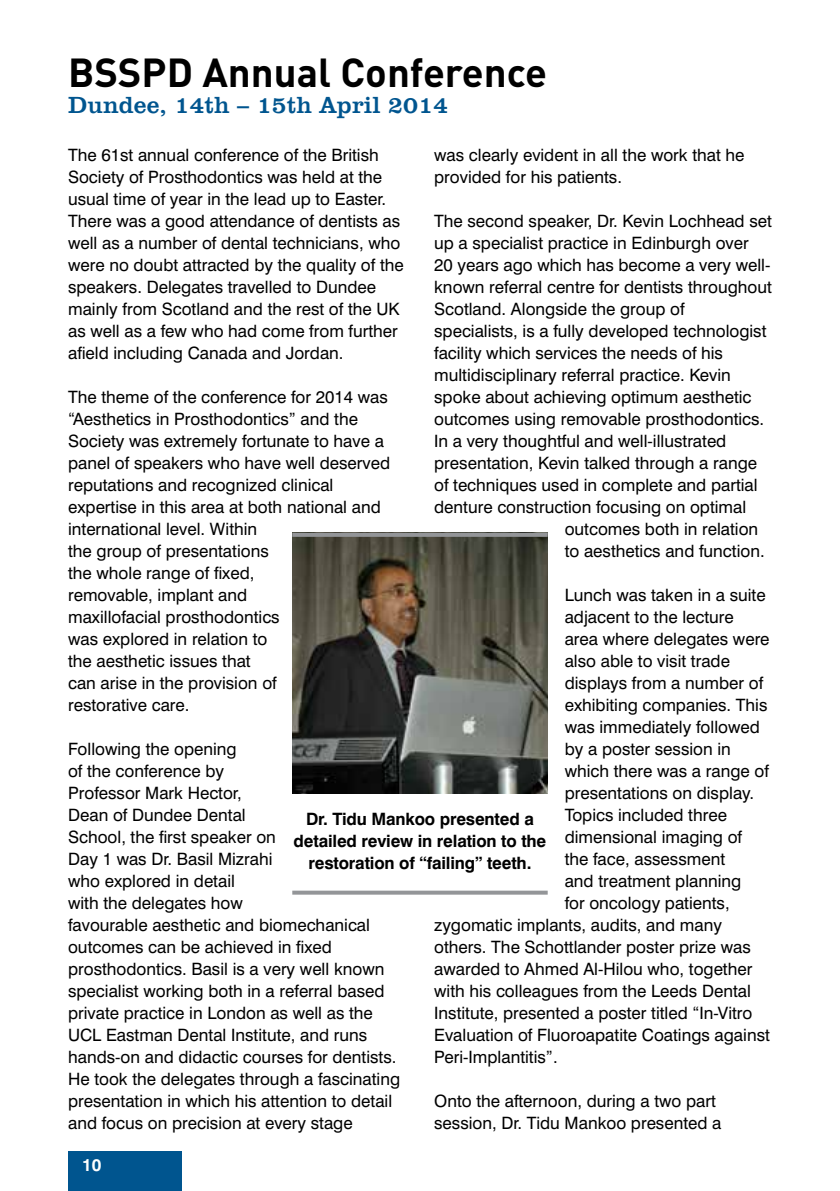
<style>
.page{position:relative;width:840px;height:1191px;background:#fff}
.page>*{position:absolute;margin:0;border:0;box-sizing:border-box;transform-origin:0 0}
.t1{font:700 40px "DIN";color:#000}
.t2{font:24px "Clarendon BTS";color:#00558f}
.t3{font:17px/22px "Swiss 721 BT";color:#000}
.t4{font:700 17px/22px "Swiss 721 BT";letter-spacing:-.01em;color:#000;text-align:center}
.t5{font:700 17px "Swiss 721 BT";color:#fff}
</style>
<div class="page">
<div style="left:68px;top:1151px;width:113px;height:40px;background:#00558f"></div>
<svg style="left:292px;top:890px;width:255px;height:4px"></svg>
<img style="left:292px;top:537px;width:255px;height:256px">
<svg style="left:292px;top:533px;width:255px;height:4px"></svg>
<h1 class="t1" style="left:68px;top:47px;width:480px">BSSPD Annual Conference</h1>
<h2 class="t2" style="left:68px;top:90px;width:381px">Dundee, 14th – 15th April 2014</h2>
<p class="t3" style="left:68px;top:144px;width:337px">The 61st annual conference of the British Society of Prosthodontics was held at the usual time of year in the lead up to Easter.<br>There was a good attendance of dentists as well as a number of dental technicians, who were no doubt attracted by the quality of the speakers. Delegates travelled to Dundee mainly from Scotland and the rest of the UK as well as a few who had come from further afield including Canada and Jordan.</p>
<p class="t3" style="left:68px;top:386px;width:323px">The theme of the conference for 2014 was “Aesthetics in Prosthodontics” and the<br>Society was extremely fortunate to have a panel of speakers who have well deserved reputations and recognized clinical expertise in this area at both national and international level. Within<br>the group of presentations<br>the whole range of fixed,<br>removable, implant and<br>maxillofacial prosthodontics<br>was explored in relation to<br>the aesthetic issues that<br>can arise in the provision of<br>restorative care.</p>
<p class="t3" style="left:68px;top:738px;width:333px">Following the opening<br>of the conference by<br>Professor Mark Hector,<br>Dean of Dundee Dental<br>School, the first speaker on<br>Day 1 was Dr. Basil Mizrahi<br>who explored in detail<br>with the delegates how<br>favourable aesthetic and biomechanical outcomes can be achieved in fixed prosthodontics. Basil is a very well known specialist working both in a referral based private practice in London as well as the UCL Eastman Dental Institute, and runs hands-on and didactic courses for dentists.<br>He took the delegates through a fascinating presentation in which his attention to detail and focus on precision at every stage</p>
<p class="t3" style="left:434px;top:144px;width:312px">was clearly evident in all the work that he provided for his patients.</p>
<p class="t3" style="left:434px;top:210px;width:339px">The second speaker, Dr. Kevin Lochhead set</p>
<p class="t3" style="left:434px;top:232px;width:316px">up a specialist practice in Edinburgh over</p>
<p class="t3" style="left:434px;top:254px;width:337px">20 years ago which has become a very well-</p>
<p class="t3" style="left:434px;top:276px;width:339px">known referral centre for dentists throughout</p>
<p class="t3" style="left:434px;top:298px;width:252px">Scotland. Alongside the group of</p>
<p class="t3" style="left:434px;top:320px;width:333px">specialists, is a fully developed technologist</p>
<p class="t3" style="left:434px;top:342px;width:290px">facility which services the needs of his</p>
<p class="t3" style="left:434px;top:364px;width:298px">multidisciplinary referral practice. Kevin</p>
<p class="t3" style="left:434px;top:386px;width:318px">spoke about achieving optimum aesthetic</p>
<p class="t3" style="left:434px;top:408px;width:331px">outcomes using removable prosthodontics.</p>
<p class="t3" style="left:434px;top:430px;width:293px">In a very thoughtful and well-illustrated</p>
<p class="t3" style="left:434px;top:452px;width:324px">presentation, Kevin talked through a range</p>
<p class="t3" style="left:434px;top:474px;width:325px">of techniques used in complete and partial</p>
<p class="t3" style="left:434px;top:496px;width:313px">denture construction focusing on optimal</p>
<p class="t3" style="left:564px;top:518px;width:195px">outcomes both in relation</p>
<p class="t3" style="left:564px;top:540px;width:201px">to aesthetics and function.</p>
<p class="t3" style="left:564px;top:584px;width:202px">Lunch was taken in a suite</p>
<p class="t3" style="left:564px;top:606px;width:170px">adjacent to the lecture</p>
<p class="t3" style="left:564px;top:628px;width:206px">area where delegates were</p>
<p class="t3" style="left:564px;top:650px;width:167px">also able to visit trade</p>
<p class="t3" style="left:564px;top:672px;width:200px">displays from a number of</p>
<p class="t3" style="left:564px;top:694px;width:204px">exhibiting companies. This</p>
<p class="t3" style="left:564px;top:716px;width:196px">was immediately followed</p>
<p class="t3" style="left:564px;top:738px;width:168px">by a poster session in</p>
<p class="t3" style="left:564px;top:760px;width:206px">which there was a range of</p>
<p class="t3" style="left:564px;top:782px;width:191px">presentations on display.</p>
<p class="t3" style="left:564px;top:804px;width:164px">Topics included three</p>
<p class="t3" style="left:564px;top:826px;width:179px">dimensional imaging of</p>
<p class="t3" style="left:564px;top:848px;width:162px">the face, assessment</p>
<p class="t3" style="left:564px;top:870px;width:178px">and treatment planning</p>
<p class="t3" style="left:564px;top:892px;width:166px">for oncology patients,</p>
<p class="t3" style="left:434px;top:914px;width:289px">zygomatic implants, audits, and many</p>
<p class="t3" style="left:434px;top:936px;width:318px">others. The Schottlander poster prize was</p>
<p class="t3" style="left:434px;top:958px;width:319px">awarded to Ahmed Al-Hilou who, together</p>
<p class="t3" style="left:434px;top:980px;width:318px">with his colleagues from the Leeds Dental</p>
<p class="t3" style="left:434px;top:1002px;width:319px">Institute, presented a poster titled “In-Vitro</p>
<p class="t3" style="left:434px;top:1024px;width:337px">Evaluation of Fluoroapatite Coatings against</p>
<p class="t3" style="left:434px;top:1046px;width:125px">Peri-Implantitis”.</p>
<p class="t3" style="left:434px;top:1090px;width:289px">Onto the afternoon, during a two part session, Dr. Tidu Mankoo presented a</p>
<p class="t4" style="left:293px;top:807px;width:254px">Dr. Tidu Mankoo presented a detailed review in relation to the restoration of “failing” teeth.</p>
<p class="t5" style="left:82px;top:1154px;width:21px">10</p>
</div>
